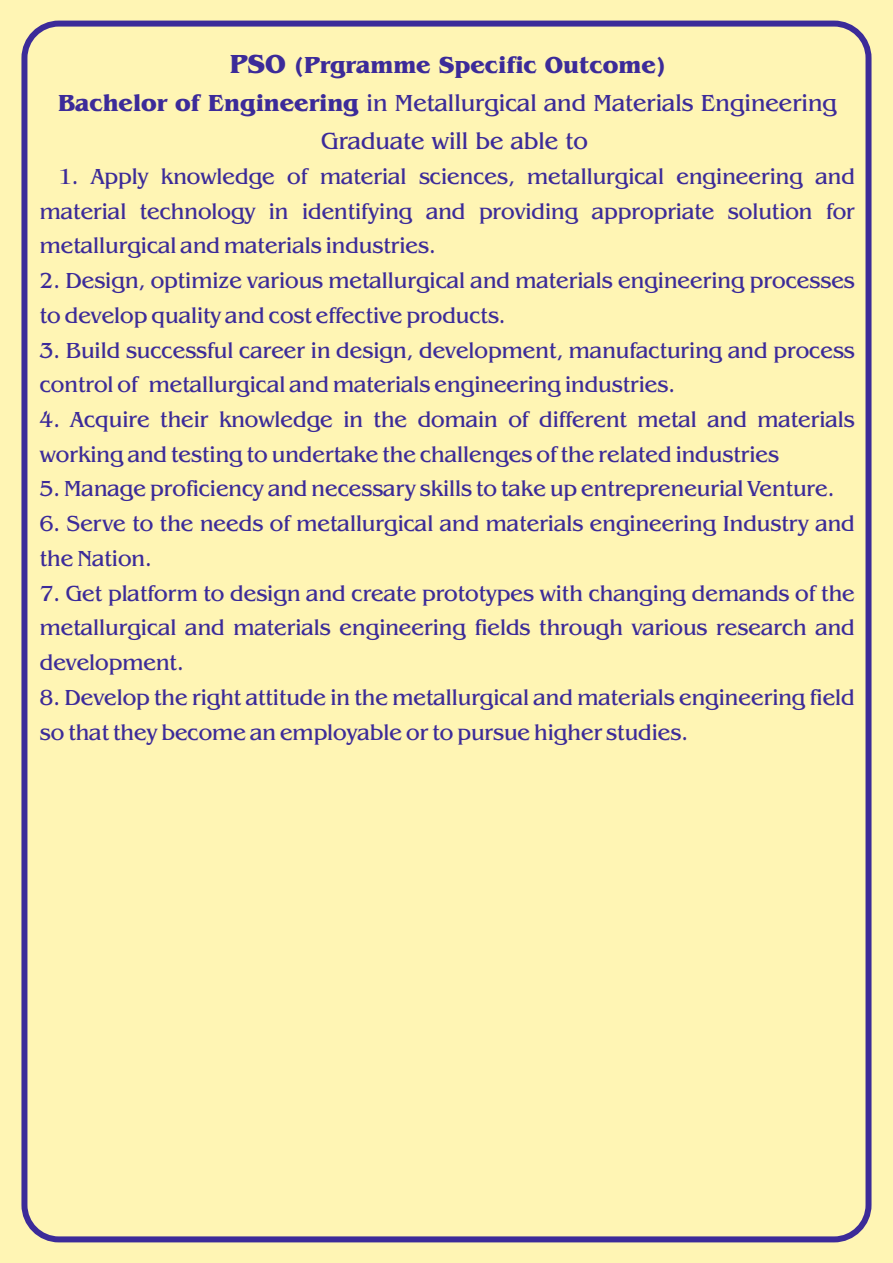
<style>
.page{position:relative;width:893px;height:1263px;background:#fff5b4}
.page>*{position:absolute;margin:0;border:0;box-sizing:border-box;transform-origin:0 0}
.t1{font:24px "Benguiat IT Cby BT";color:#3c2b99}
.t2{font:700 24px "Benguiat IT Cby BT";color:#3c2b99}
.t3{font:22.5px/34.7px "Benguiat IT Cby BT";color:#3c2b99}
.s1{font-size:27px}
.s2{font-weight:700}
</style>
<div class="page">
<div style="left:21px;top:21px;width:850px;height:1221px;border:6px solid #3c2b99;border-radius:34px"></div>
<p class="t2" style="left:229px;top:54px;width:437px"><span class="s1">PSO</span> (Prgramme Specific Outcome)</p>
<p class="t1" style="left:58px;top:93px;width:781px"><span class="s2">Bachelor of Engineering</span> in Metallurgical and Materials Engineering</p>
<p class="t1" style="left:321px;top:131px;width:268px">Graduate will be able to</p>
<p class="t3" style="left:40px;top:161px;width:816px;text-align:justify;text-indent:19px">1. Apply knowledge of material sciences, metallurgical engineering and material technology in identifying and providing appropriate solution for metallurgical and materials industries.</p>
<p class="t3" style="left:40px;top:265px;width:816px">2. Design, optimize various metallurgical and materials engineering processes to develop quality and cost effective products.</p>
<p class="t3" style="left:40px;top:334px;width:816px">3. Build successful career in design, development, manufacturing and process control of metallurgical and materials engineering industries.</p>
<p class="t3" style="left:40px;top:404px;width:816px">4. Acquire their knowledge in the domain of different metal and materials working and testing to undertake the challenges of the related industries</p>
<p class="t3" style="left:40px;top:473px;width:796px">5. Manage proficiency and necessary skills to take up entrepreneurial Venture.</p>
<p class="t3" style="left:40px;top:508px;width:816px">6. Serve to the needs of metallurgical and materials engineering Industry and the Nation.</p>
<p class="t3" style="left:40px;top:577px;width:816px;text-align:justify">7. Get platform to design and create prototypes with changing demands of the metallurgical and materials engineering fields through various research and development.</p>
<p class="t3" style="left:40px;top:682px;width:816px">8. Develop the right attitude in the metallurgical and materials engineering field so that they become an employable or to pursue higher studies.</p>
</div>
